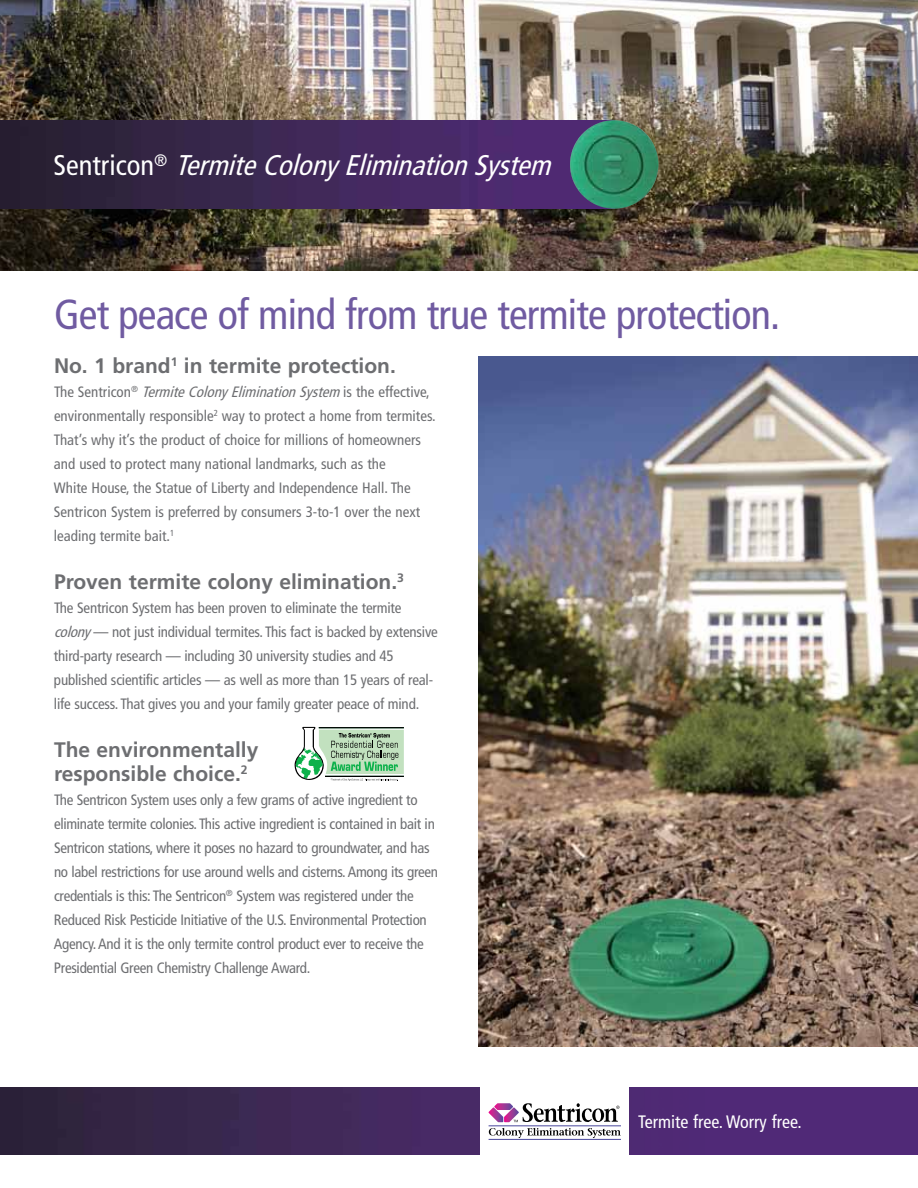
<style>
.page{position:relative;width:918px;height:1188px;background:#fff}
.page>*{position:absolute;margin:0;border:0;box-sizing:border-box;transform-origin:0 0}
.t1{font:condensed 42px "Frutiger";letter-spacing:-.02em;color:#705ba1}
.t2{font:italic condensed 28.5px "Frutiger";color:#fff}
.t3{font:700 21px/24px "Frutiger";color:#6d6e71}
.t4{font:condensed 18px "Frutiger";color:#fff}
.t5{font:condensed 15px/24px "Frutiger";letter-spacing:-.015em;color:#6d6e71}
.s1{font-style:normal}
.s2{font-style:italic}
</style>
<div class="page">
<img style="left:0;top:0;width:918px;height:270px">
<img style="left:0;top:120px;width:608px;height:89px">
<img style="left:570px;top:120px;width:89px;height:89px;border-radius:44px">
<img style="left:478px;top:357px;width:440px;height:689px">
<img style="left:0;top:1088px;width:479px;height:66px">
<hr style="left:489px;top:1126px;width:132px;height:1px;background:#49479d">
<hr style="left:489px;top:1139px;width:132px;height:1px;background:#49479d">
<svg style="left:489px;top:1128px;width:132px;height:10px"></svg>
<svg style="left:489px;top:1103px;width:130px;height:19px"></svg>
<div style="left:630px;top:1088px;width:288px;height:66px;background:#502977"></div>
<svg style="left:295px;top:727px;width:109px;height:54px"></svg>
<h2 class="t2" style="left:53px;top:149px;width:507px"><span class="s1">S e n t r i c o n</span> <sup>®</sup> TermiteColonyEliminationSystem</h2>
<h1 class="t1" style="left:54px;top:289px;width:728px">Get peace of mind from true termite protection.</h1>
<h3 class="t3" style="left:54px;top:353px;width:343px">No. 1 brand<sup>1</sup> in termite protection.</h3>
<p class="t5" style="left:54px;top:379px;width:383px">T h e S e n t r i c o n <sup>®</sup> <span class="s2">TermiteColonyEliminationSystem</span> i s t h e e ff e c t i v e , environmentally responsible<sup>2</sup> way to protect a home from termites.<br>That’s why it’s the product of choice for millions of homeowners and used to protect many national landmarks, such as the<br>White House, the Statue of Liberty and Independence Hall. The Sentricon System is preferred by consumers 3-to-1 over the next leading termite bait.<sup>1</sup></p>
<h3 class="t3" style="left:54px;top:569px;width:352px">Proven termite colony elimination.<sup>3</sup></h3>
<p class="t5" style="left:54px;top:595px;width:385px">The Sentricon System has been proven to eliminate the termite <span class="s2">colony</span>— not just individual termites. This fact is backed by extensive third-party research — including 30 university studies and 45 published scientific articles — as well as more than 15 years of real&shy;life success. That gives you and your family greater peace of mind.</p>
<h3 class="t3" style="left:54px;top:737px;width:206px">The environmentally responsible choice.<sup>2</sup></h3>
<p class="t5" style="left:54px;top:787px;width:386px">The Sentricon System uses only a few grams of active ingredient to eliminate termite colonies. This active ingredient is contained in bait in Sentricon stations, where it poses no hazard to groundwater, and has no label restrictions for use around wells and cisterns. Among its green credentials is this: The Sentricon<sup>®</sup> System was registered under the Reduced Risk Pesticide Initiative of the U.S. Environmental Protection Agency. And it is the only termite control product ever to receive the Presidential Green Chemistry Challenge Award.</p>
<p class="t4" style="left:638px;top:1111px;width:165px">Termite free. Worry free.</p>
</div>
